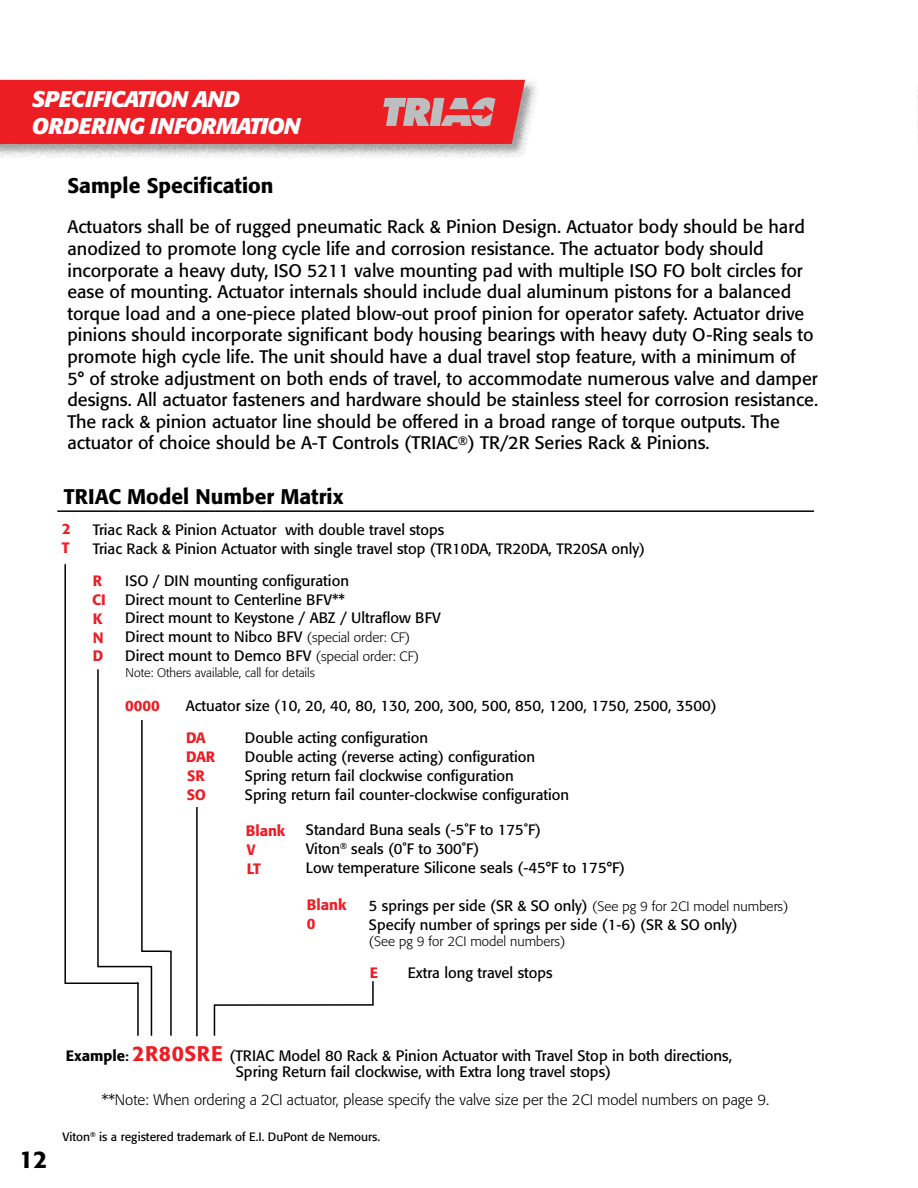
<style>
.page{position:relative;width:918px;height:1188px;background:#fff}
.page>*{position:absolute;margin:0;border:0;box-sizing:border-box;transform-origin:0 0}
.t1{font:500 24px "Formata";color:#000}
.t2{font:italic 700 22.5px/27px "Formata";letter-spacing:-.02em;color:#fff}
.t3{font:500 21px "Formata";color:#000}
.t4{font:18px/21.6px "Formata";color:#000}
.t5{font:15px/16.5px "Formata";color:#000}
.t6{font:300 15px "Formata";color:#000}
.t7{font:14.85px/18.6px "Formata";color:#000}
.t8{font:500 14.85px/18.3px "Formata";color:#ed1d24}
.t9{font:300 13.5px "Formata";color:#000}
.t10{font:300 12.45px "Formata";color:#000}
.t11{font:12px "Formata";color:#000}
.s1{font-weight:300;font-size:13.5px}
.s2{font-weight:500;font-size:14.85px}
.s3{font-weight:500;font-size:12.45px}
.s4{font-weight:500;font-size:21px;color:#ed1d24}
</style>
<div class="page">
<div style="left:0;top:78px;width:540px;height:80px;background:#000;opacity:.4"></div>
<svg style="left:0;top:80px;width:525px;height:64px;background:#e9292f"></svg>
<svg style="left:917px;top:94px;width:1px;height:50px"></svg>
<hr style="left:57px;top:510px;width:757px;height:2px;background:#000">
<svg style="left:64px;top:564px;width:108px;height:472px"></svg>
<hr style="left:196px;top:807px;width:2px;height:229px;background:#000">
<svg style="left:213px;top:981px;width:161px;height:55px"></svg>
<p class="t2" style="left:32px;top:85px;width:270px">SPECIFICATION AND<br>ORDERING INFORMATION</p>
<p class="t3" style="left:68px;top:173px;width:208px">Sample Specification</p>
<p class="t4" style="left:68px;top:216px;width:752px">Actuators shall be of rugged pneumatic Rack &amp; Pinion Design. Actuator body should be hard anodized to promote long cycle life and corrosion resistance. The actuator body should incorporate a heavy duty, ISO 5211 valve mounting pad with multiple ISO FO bolt circles for ease of mounting. Actuator internals should include dual aluminum pistons for a balanced torque load and a one-piece plated blow-out proof pinion for operator safety. Actuator drive pinions should incorporate significant body housing bearings with heavy duty O-Ring seals to promote high cycle life. The unit should have a dual travel stop feature, with a minimum of<br>5° of stroke adjustment on both ends of travel, to accommodate numerous valve and damper designs. All actuator fasteners and hardware should be stainless steel for corrosion resistance.<br>The rack &amp; pinion actuator line should be offered in a broad range of torque outputs. The actuator of choice should be A-T Controls (TRIAC<sup>®</sup>) TR/2R Series Rack &amp; Pinions.</p>
<p class="t3" style="left:64px;top:483px;width:281px">TRIAC Model Number Matrix</p>
<p class="t8" style="left:62px;top:520px;width:10px">2</p>
<p class="t7" style="left:93px;top:520px;width:353px">Triac Rack &amp; Pinion Actuator with double travel stops</p>
<p class="t8" style="left:62px;top:539px;width:9px">T</p>
<p class="t7" style="left:93px;top:539px;width:554px">Triac Rack &amp; Pinion Actuator with single travel stop (TR10DA, TR20DA, TR20SA only)</p>
<p class="t8" style="left:93px;top:571px;width:11px">R</p>
<p class="t7" style="left:125px;top:571px;width:225px">ISO / DIN mounting configuration</p>
<p class="t8" style="left:92px;top:590px;width:15px">CI</p>
<p class="t7" style="left:125px;top:590px;width:221px">Direct mount to Centerline BFV**</p>
<p class="t8" style="left:93px;top:609px;width:11px">K</p>
<p class="t7" style="left:125px;top:609px;width:317px">Direct mount to Keystone / ABZ / Ultraflow BFV</p>
<p class="t8" style="left:93px;top:628px;width:12px">N<br>D</p>
<p class="t7" style="left:125px;top:628px;width:295px">Direct mount to Nibco BFV <span class="s1">(special order: CF)<br></span>Direct mount to Demco BFV <span class="s1">(special order: CF)</span></p>
<p class="t10" style="left:126px;top:666px;width:191px">Note: Others available, call for details</p>
<p class="t8" style="left:125px;top:697px;width:36px">0000</p>
<p class="t7" style="left:186px;top:696px;width:532px">Actuator size (10, 20, 40, 80, 130, 200, 300, 500, 850, 1200, 1750, 2500, 3500)</p>
<p class="t8" style="left:186px;top:729px;width:21px">DA</p>
<p class="t7" style="left:245px;top:728px;width:185px">Double acting configuration</p>
<p class="t8" style="left:186px;top:748px;width:31px">DAR</p>
<p class="t7" style="left:245px;top:747px;width:292px">Double acting (reverse acting) configuration</p>
<p class="t8" style="left:187px;top:767px;width:19px">SR</p>
<p class="t7" style="left:245px;top:766px;width:270px">Spring return fail clockwise configuration</p>
<p class="t8" style="left:187px;top:785px;width:21px">SO</p>
<p class="t7" style="left:245px;top:785px;width:326px">Spring return fail counter-clockwise configuration</p>
<p class="t8" style="left:246px;top:821px;width:41px">Blank</p>
<p class="t7" style="left:306px;top:821px;width:237px">Standard Buna seals (-5˚F to 175˚F)</p>
<p class="t8" style="left:247px;top:840px;width:10px">V</p>
<p class="t7" style="left:306px;top:840px;width:175px">Viton<sup>®</sup> seals (0˚F to 300˚F)</p>
<p class="t8" style="left:247px;top:859px;width:15px">LT</p>
<p class="t7" style="left:306px;top:859px;width:300px">Low temperature Buna s als (-45˚F to 175˚F)</p>
<p class="t8" style="left:307px;top:896px;width:41px">Blank</p>
<p class="t7" style="left:369px;top:896px;width:421px">5 springs per side (SR &amp; SO only) <span class="s1">(See pg 9 for 2CI model numbers)</span></p>
<p class="t8" style="left:307px;top:915px;width:10px">0</p>
<p class="t7" style="left:369px;top:915px;width:370px">Specify number of springs per side (1-6) (SR &amp; SO only)</p>
<p class="t9" style="left:369px;top:933px;width:198px">(See pg 9 for 2CI model numbers)</p>
<p class="t8" style="left:370px;top:963px;width:10px">E</p>
<p class="t7" style="left:408px;top:964px;width:146px">Extra long travel stops</p>
<p class="t5" style="left:424px;top:859px;width:203px">Silicone seals (-45°F to 175°F)</p>
<p class="t5" style="left:236px;top:1047px;width:498px;text-indent:-170px"><span class="s2">Example</span><span class="s3">:</span> <span class="s4">2R80SRE</span> (TRIAC Model 80 Rack &amp; Pinion Actuator with Travel Stop in both directions,<br>Spring Return fail clockwise, with Extra long travel stops)</p>
<p class="t6" style="left:102px;top:1091px;width:669px">**Note: When ordering a 2CI actuator, please specify the valve size per the 2CI model numbers on page 9.</p>
<h1 class="t1" style="left:20px;top:1145px;width:29px">12</h1>
<p class="t11" style="left:63px;top:1129px;width:319px">Viton<sup>®</sup> is a registered trademark of E.I. DuPont de Nemours.</p>
</div>
